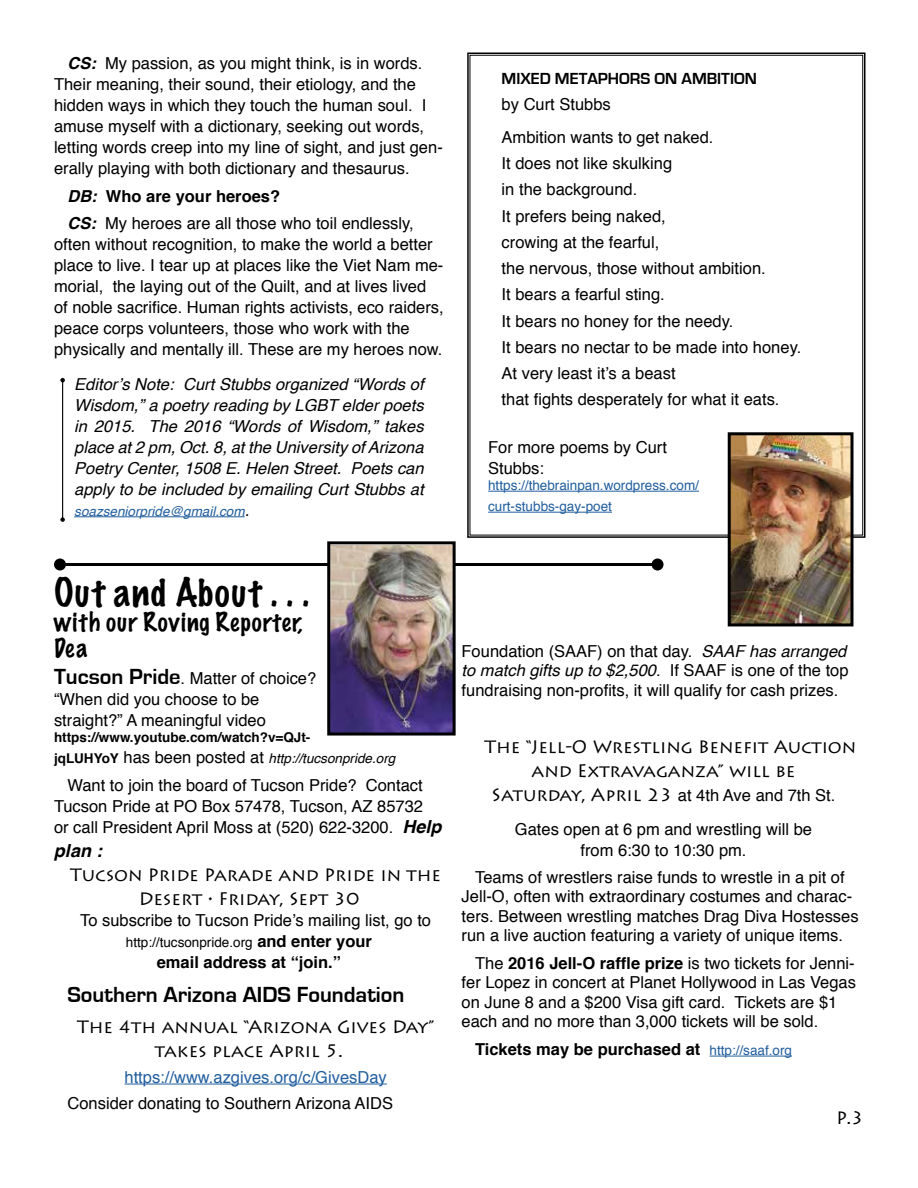
<style>
.page{position:relative;width:918px;height:1188px;background:#fff}
.page>*{position:absolute;margin:0;border:0;box-sizing:border-box;transform-origin:0 0}
.t1{font:100 36px "Marker Felt";letter-spacing:.045em;color:#000}
.t2{font:100 24px/25.5px "Marker Felt";letter-spacing:.05em;color:#000}
.t3{font:700 22.5px "Eurostile";color:#000}
.t4{font:18px/24px "Lithos Pro";color:#000}
.t5{font:italic 700 18px "Helvetica";color:#000}
.t6{font:16.5px/21px "Helvetica";color:#000}
.t7{font:italic 16.5px/21px "Helvetica";color:#000;text-align:justify}
.t8{font:700 16.5px "Helvetica";color:#000}
.t9{font:16.5px "Helvetica";color:#215e9e}
.t10{font:700 16.5px "Eurostile";color:#000}
.t11{font:700 13.5px/21px "Helvetica";color:#000}
.t12{font:13.5px/21px "Helvetica";color:#215e9e}
.t13{font:13.5px "Helvetica";color:#000}
.t14{font:italic 13.5px "Helvetica";color:#215e9e}
.s1{font-weight:700;font-style:italic}
.s2{font-weight:700}
.s3{font-size:16.5px;color:#000}
.s4{font-family:"Eurostile";font-weight:700;font-size:22.5px}
.s5{font-weight:400;font-size:16.5px}
.s6{font-weight:400;font-style:italic}
.s7{font-weight:700;font-style:italic;font-size:18px}
.s8{font-weight:700;font-size:16.5px}
.s9{font-style:italic}
.s10{font-family:"Lithos Pro";font-size:18px}
.s11{font-weight:400;font-size:13.5px;color:#215e9e}
</style>
<div class="page">
<hr style="left:710px;top:1056px;width:82px;height:1px;background:#215e9e">
<hr style="left:60px;top:563px;width:598px;height:3px;background:#000">
<div style="left:54px;top:559px;width:12px;height:12px;background:#000;border-radius:50%"></div>
<div style="left:652px;top:559px;width:12px;height:12px;background:#000;border-radius:50%"></div>
<hr style="left:74px;top:516px;width:171px;height:1px;background:#215e9e">
<hr style="left:125px;top:1084px;width:262px;height:1px;background:#215e9e">
<svg style="left:467px;top:52px;width:399px;height:487px"></svg>
<hr style="left:488px;top:491px;width:211px;height:1px;background:#215e9e">
<hr style="left:488px;top:512px;width:124px;height:1px;background:#215e9e">
<img style="left:732px;top:436px;width:117px;height:186px">
<div style="left:728px;top:432px;width:125px;height:194px;border:3px solid #000"></div>
<img style="left:331px;top:546px;width:121px;height:186px">
<div style="left:327px;top:541px;width:129px;height:195px;border:3px solid #000"></div>
<hr style="left:62px;top:380px;width:1px;height:140px;background:#000">
<svg style="left:60px;top:378px;width:5px;height:4px"></svg>
<svg style="left:60px;top:517px;width:5px;height:5px"></svg>
<p class="t6" style="left:54px;top:53px;width:390px;text-indent:13px"><span class="s1">CS:</span> My passion, as you might think, is in words.<br>Their meaning, their sound, their etiology, and the hidden ways in which they touch the human soul. I amuse myself with a dictionary, seeking out words, letting words creep into my line of sight, and just gen&shy;erally playing with both dictionary and thesaurus.</p>
<p class="t6" style="left:67px;top:182px;width:348px;line-height:27.8px"><span class="s1">DB:</span> <span class="s2">Who are your heroes?<br></span><span class="s1">CS:</span> My heroes are all those who toil endlessly,</p>
<p class="t6" style="left:54px;top:235px;width:391px">often without recognition, to make the world a better place to live. I tear up at places like the Viet Nam me&shy;morial, the laying out of the Quilt, and at lives lived of noble sacrifice. Human rights activists, eco raiders, peace corps volunteers, those who work with the physically and mentally ill. These are my heroes now.</p>
<p class="t7" style="left:74px;top:374px;width:351px">Editor’s Note: Curt Stubbs organized “Words of Wisdom,” a poetry reading by LGBT elder poets in 2015. The 2016 “Words of Wisdom,” takes place at 2 pm, Oct. 8, at the University of Arizona Poetry Center, 1508 E. Helen Street. Poets can apply to be included by emailing Curt Stubbs at</p>
<p class="t14" style="left:74px;top:500px;width:177px">soazseniorpride@gmail.com<span class="s3">.</span></p>
<p class="t10" style="left:502px;top:69px;width:257px">MIXED METAPHORS ON AMBITION</p>
<p class="t6" style="left:502px;top:88px;width:213px;line-height:33px">by Curt Stubbs<br>Ambition wants to get naked.</p>
<p class="t6" style="left:502px;top:151px;width:301px;line-height:26.2px">It does not like skulking<br>in the background.<br>It prefers being naked,<br>crowing at the fearful,<br>the nervous, those without ambition.<br>It bears a fearful sting.<br>It bears no honey for the needy.<br>It bears no nectar to be made into honey.<br>At very least it’s a beast<br>that fights desperately for what it eats.</p>
<p class="t6" style="left:488px;top:437px;width:180px">For more poems by Curt<br>Stubbs:</p>
<p class="t12" style="left:488px;top:475px;width:212px">https://thebrainpan.wordpress.com/ curt-stubbs-gay-poet</p>
<h1 class="t1" style="left:54px;top:564px;width:257px">Out and About . . .</h1>
<h2 class="t2" style="left:54px;top:609px;width:250px">with our Roving Reporter,<br>Dea</h2>
<p class="t6" style="left:54px;top:668px;width:264px"><span class="s4">Tucson Pride</span>. Matter of choice? “When did you choose to be straight?” A meaningful video</p>
<p class="t11" style="left:54px;top:727px;width:343px">https://www.youtube.com/watch?v=QJt-<br>jqLUHYoY <span class="s5">has been posted at</span> <span class="s6">http://tucsonpride.org</span></p>
<p class="t6" style="left:54px;top:775px;width:389px;text-indent:13px">Want to join the board of Tucson Pride? Contact<br>Tucson Pride at PO Box 57478, Tucson, AZ 85732 or call President April Moss at (520) 622-3200. <span class="s7">Help</span></p>
<p class="t5" style="left:54px;top:836px;width:50px">plan :</p>
<p class="t4" style="left:139px;top:863px;width:304px;text-indent:-68px">Tucson Pride Parade and Pride in the<br>Desert • Friday, Sept 30</p>
<p class="t6" style="left:80px;top:910px;width:352px">To subscribe to Tucson Pride’s mailing list, go to</p>
<p class="t13" style="left:126px;top:932px;width:248px">http://tucsonpride.org <span class="s8">and enter your</span></p>
<p class="t8" style="left:157px;top:949px;width:186px">email address at “join.”</p>
<h3 class="t3" style="left:68px;top:982px;width:339px">Southern Arizona AIDS Foundation</h3>
<p class="t4" style="left:155px;top:1015px;width:281px;text-indent:-78px">The 4th annual “Arizona Gives Day” takes place April 5.</p>
<p class="t9" style="left:125px;top:1064px;width:264px">https://www.azgives.org/c/GivesDay</p>
<p class="t6" style="left:67px;top:1093px;width:327px">Consider donating to Southern Arizona AIDS</p>
<p class="t6" style="left:462px;top:642px;width:389px;line-height:19.5px">Foundation (SAAF) on that day. <span class="s9">SAAF has arranged to match gifts up to $2,500</span>. If SAAF is one of the top fundraising non-profits, it will qualify for cash prizes.</p>
<p class="t4" style="left:532px;top:735px;width:326px;text-indent:-47px">The “Jell-O Wrestling Benefit Auction and Extravaganza” will be</p>
<p class="t6" style="left:492px;top:778px;width:345px;line-height:34.5px;text-align:center"><span class="s10">Saturday, April 23</span> at 4th Ave and 7th St.<br>Gates open at 6 pm and wrestling will be</p>
<p class="t6" style="left:475px;top:838px;width:371px;line-height:26.2px;text-align:center">from 6:30 to 10:30 pm.<br>Teams of wrestlers raise funds to wrestle in a pit of</p>
<p class="t6" style="left:462px;top:887px;width:399px;line-height:19.5px">Jell-O, often with extraordinary costumes and charac&shy;ters. Between wrestling matches Drag Diva Hostesses run a live auction featuring a variety of unique items.</p>
<p class="t6" style="left:462px;top:954px;width:396px;line-height:19.5px;text-indent:13px">The <span class="s2">2016 Jell-O raffle prize</span> is two tickets for Jenni&shy;fer Lopez in concert at Planet Hollywood in Las Vegas on June 8 and a $200 Visa gift card. Tickets are $1 each and no more than 3,000 tickets will be sold.</p>
<p class="t8" style="left:475px;top:1036px;width:319px">Tickets may be purchased at <span class="s11">http://saaf.org</span></p>
<p class="t4" style="left:836px;top:1106px;width:29px">P.3</p>
</div>
